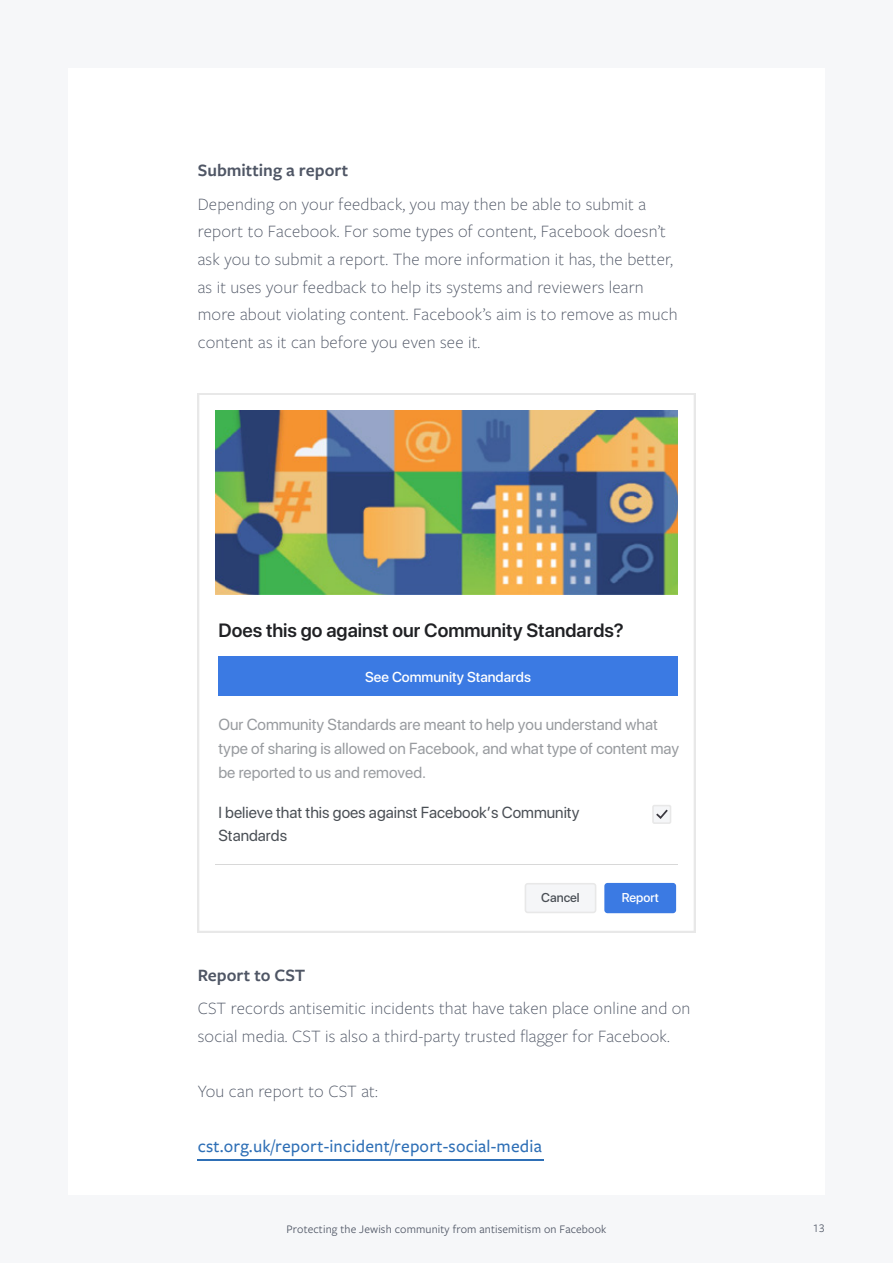
<style>
.page{position:relative;width:893px;height:1263px;background:#f6f7f9}
.page>*{position:absolute;margin:0;border:0;box-sizing:border-box;transform-origin:0 0}
.t1{font:600 19.2px "SF Pro Display";color:#202124}
.t2{font:300 18px/27.6px "Freight Sans Pro";letter-spacing:.01em;color:#4f5665}
.t3{font:500 18px "Freight Sans Pro";letter-spacing:.01em;color:#2e6fb6}
.t4{font:600 18px "Freight Sans Pro";color:#4f5665}
.t5{font:15.9px/23.9px "SF Pro Display";color:#989b9f}
.t6{font:15.9px/23.9px "SF Pro Display";color:#4a4f55}
.t7{font:500 14.4px "SF Pro Display";color:#fff}
.t8{font:500 12.75px "SF Pro Display";color:#4a4f55}
.t9{font:500 12.75px "SF Pro Display";color:#fff}
.t10{font:12px "Freight Sans Pro";letter-spacing:.01em;color:#4f5665}
</style>
<div class="page">
<div style="left:68px;top:68px;width:757px;height:1127px;background:#fff"></div>
<svg style="left:198px;top:393px;width:497px;height:539px"></svg>
<div style="left:218px;top:656px;width:460px;height:40px;background:#3b7ae3"></div>
<hr style="left:215px;top:864px;width:463px;height:1px;background:#d8d8d8">
<img style="left:215px;top:411px;width:463px;height:183px">
<svg style="left:652px;top:805px;width:19px;height:19px"></svg>
<svg style="left:525px;top:883px;width:71px;height:30px"></svg>
<div style="left:604px;top:883px;width:72px;height:30px;background:#3b7ae3"></div>
<hr style="left:198px;top:1160px;width:346px;height:1px;background:#2e6fb6">
<p class="t4" style="left:198px;top:158px;width:152px">Submitting a report</p>
<p class="t2" style="left:198px;top:189px;width:482px">Depending on your feedback, you may then be able to submit a report to Facebook. For some types of content, Facebook doesn’t ask you to submit a report. The more information it has, the better, as it uses your feedback to help its systems and reviewers learn more about violating content. Facebook’s aim is to remove as much content as it can before you even see it.</p>
<p class="t1" style="left:218px;top:619px;width:407px">Does this go against our Community Standards?</p>
<p class="t7" style="left:365px;top:669px;width:167px">See Community Standards</p>
<p class="t5" style="left:218px;top:712px;width:462px">Our Community Standards are meant to help you understand what type of sharing is allowed on Facebook, and what type of content may be reported to us and removed.</p>
<p class="t6" style="left:218px;top:800px;width:362px">I believe that this goes against Facebook’s Community<br>Standards</p>
<p class="t4" style="left:198px;top:963px;width:109px">Report to CST</p>
<p class="t8" style="left:541px;top:890px;width:40px">Cancel</p>
<p class="t9" style="left:622px;top:890px;width:39px">Report</p>
<p class="t2" style="left:198px;top:994px;width:494px">CST records antisemitic incidents that have taken place online and on social media. CST is also a third-party trusted flagger for Facebook.</p>
<p class="t2" style="left:198px;top:1077px;width:182px">You can report to CST at:</p>
<p class="t3" style="left:198px;top:1134px;width:346px">cst.org.uk/report-incident/report-social-media</p>
<p class="t10" style="left:287px;top:1221px;width:321px">Protecting the Jewish community from antisemitism on Facebook</p>
<p class="t10" style="left:813px;top:1220px;width:14px">13</p>
</div>
